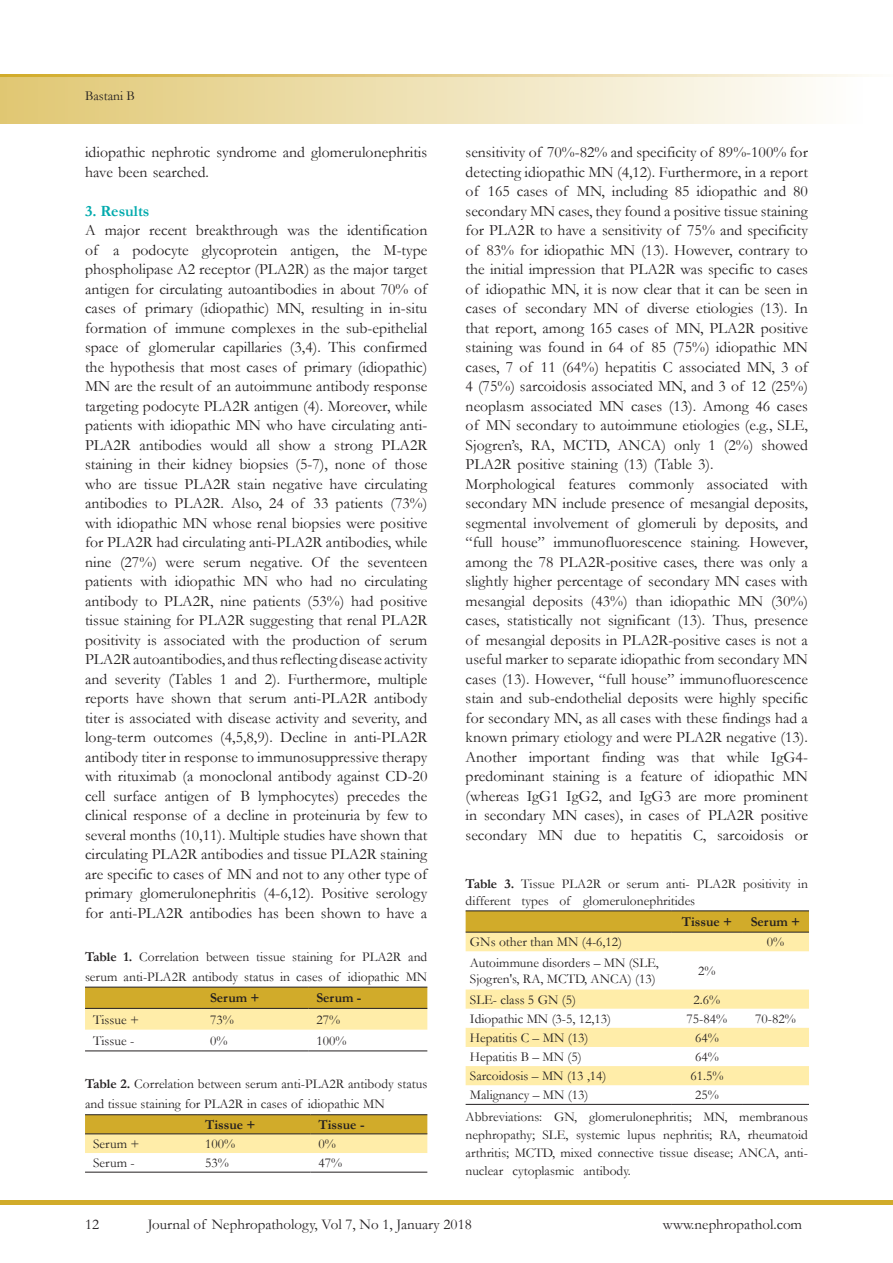
<style>
.page{position:relative;width:893px;height:1263px;background:#fff}
.page>*{position:absolute;margin:0;border:0;box-sizing:border-box;transform-origin:0 0}
.t1{font:15.75px/19.5px "Garamond";color:#231f20;text-align:justify}
.t2{font:700 15.75px "Garamond";color:#00aaad}
.t3{font:15px "Garamond";color:#231f20}
.t4{font:13.5px/18px "Garamond";color:#231f20}
.t5{font:700 13.5px "Garamond";color:#231f20}
.s1{font-weight:700}
</style>
<div class="page">
<div style="left:0;top:77px;width:893px;height:46px;background:linear-gradient(to right,#e0c773,#fff)"></div>
<hr style="left:0;top:1200px;width:893px;height:4px;background:#d1ab2a">
<hr style="left:892px;top:77px;width:1px;height:46px;background:#d1ab2a">
<svg style="left:0;top:75px;width:862px;height:2px"></svg>
<svg style="left:85px;top:988px;width:342px;height:42px"></svg>
<hr style="left:85px;top:987px;width:117px;height:1px;background:#231f20">
<hr style="left:202px;top:987px;width:106px;height:1px;background:#231f20">
<hr style="left:308px;top:987px;width:119px;height:1px;background:#231f20">
<hr style="left:85px;top:1008px;width:117px;height:1px;background:#231f20">
<hr style="left:202px;top:1008px;width:106px;height:1px;background:#231f20">
<hr style="left:308px;top:1008px;width:119px;height:1px;background:#231f20">
<hr style="left:85px;top:1050px;width:117px;height:1px;background:#231f20">
<hr style="left:202px;top:1050px;width:106px;height:1px;background:#231f20">
<hr style="left:308px;top:1050px;width:119px;height:1px;background:#231f20">
<svg style="left:85px;top:1115px;width:342px;height:38px"></svg>
<hr style="left:85px;top:1114px;width:112px;height:1px;background:#231f20">
<hr style="left:197px;top:1114px;width:113px;height:1px;background:#231f20">
<hr style="left:310px;top:1114px;width:117px;height:1px;background:#231f20">
<hr style="left:85px;top:1133px;width:112px;height:1px;background:#231f20">
<hr style="left:197px;top:1133px;width:113px;height:1px;background:#231f20">
<hr style="left:310px;top:1133px;width:117px;height:1px;background:#231f20">
<hr style="left:85px;top:1172px;width:112px;height:1px;background:#231f20">
<hr style="left:197px;top:1172px;width:113px;height:1px;background:#231f20">
<hr style="left:310px;top:1172px;width:117px;height:1px;background:#231f20">
<svg style="left:466px;top:911px;width:343px;height:21px"></svg>
<svg style="left:466px;top:933px;width:343px;height:152px"></svg>
<hr style="left:466px;top:910px;width:206px;height:1px;background:#231f20">
<hr style="left:672px;top:910px;width:70px;height:1px;background:#231f20">
<hr style="left:742px;top:910px;width:67px;height:1px;background:#231f20">
<hr style="left:466px;top:932px;width:206px;height:1px;background:#231f20">
<hr style="left:672px;top:932px;width:70px;height:1px;background:#231f20">
<hr style="left:742px;top:932px;width:67px;height:1px;background:#231f20">
<hr style="left:466px;top:1104px;width:206px;height:1px;background:#231f20">
<hr style="left:672px;top:1104px;width:70px;height:1px;background:#231f20">
<hr style="left:742px;top:1104px;width:67px;height:1px;background:#231f20">
<p class="t4" style="left:85px;top:87px;width:51px">Bastani B</p>
<p class="t1" style="left:85px;top:142px;width:344px">idiopathic nephrotic syndrome and glomerulonephritis have been searched.</p>
<p class="t2" style="left:85px;top:200px;width:66px">3. Results</p>
<p class="t1" style="left:85px;top:220px;width:344px">A major recent breakthrough was the identification of a podocyte glycoprotein antigen, the M-type phospholipase A2 receptor (PLA2R) as the major target antigen for circulating autoantibodies in about 70% of cases of primary (idiopathic) MN, resulting in in-situ formation of immune complexes in the sub-epithelial space of glomerular capillaries (3,4). This confirmed the hypothesis that most cases of primary (idiopathic)<br>MN are the result of an autoimmune antibody response targeting podocyte PLA2R antigen (4). Moreover, while patients with idiopathic MN who have circulating anti-PLA2R antibodies would all show a strong PLA2R staining in their kidney biopsies (5-7), none of those who are tissue PLA2R stain negative have circulating antibodies to PLA2R. Also, 24 of 33 patients (73%) with idiopathic MN whose renal biopsies were positive for PLA2R had circulating anti-PLA2R antibodies, while nine (27%) were serum negative. Of the seventeen patients with idiopathic MN who had no circulating antibody to PLA2R, nine patients (53%) had positive tissue staining for PLA2R suggesting that renal PLA2R positivity is associated with the production of serum PLA2R autoantibodies, and thus reflecting disease activity and severity (Tables 1 and 2). Furthermore, multiple reports have shown that serum anti-PLA2R antibody titer is associated with disease activity and severity, and long-term outcomes (4,5,8,9). Decline in anti-PLA2R antibody titer in response to immunosuppressive therapy with rituximab (a monoclonal antibody against CD-20 cell surface antigen of B lymphocytes) precedes the clinical response of a decline in proteinuria by few to several months (10,11). Multiple studies have shown that circulating PLA2R antibodies and tissue PLA2R staining are specific to cases of MN and not to any other type of primary glomerulonephritis (4-6,12). Positive serology for anti-PLA2R antibodies has been shown to have a</p>
<p class="t4" style="left:85px;top:946px;width:344px;line-height:20.2px"><span class="s1">Table 1.</span> Correlation between tissue staining for PLA2R and serum anti-PLA2R antibody status in cases of idiopathic MN</p>
<p class="t5" style="left:210px;top:989px;width:51px">Serum +</p>
<p class="t5" style="left:316px;top:989px;width:47px">Serum -</p>
<p class="t4" style="left:93px;top:1010px;width:47px">Tissue +</p>
<p class="t4" style="left:210px;top:1010px;width:25px">73%</p>
<p class="t4" style="left:316px;top:1010px;width:25px">27%</p>
<p class="t4" style="left:93px;top:1031px;width:43px">Tissue -</p>
<p class="t4" style="left:210px;top:1031px;width:19px">0%</p>
<p class="t4" style="left:316px;top:1031px;width:32px">100%</p>
<p class="t4" style="left:85px;top:1073px;width:344px;line-height:20.2px"><span class="s1">Table 2.</span> Correlation between serum anti-PLA2R antibody status and tissue staining for PLA2R in cases of idiopathic MN</p>
<p class="t5" style="left:205px;top:1115px;width:52px">Tissue +</p>
<p class="t5" style="left:318px;top:1115px;width:47px">Tissue -</p>
<p class="t4" style="left:93px;top:1134px;width:48px">Serum +</p>
<p class="t4" style="left:205px;top:1134px;width:32px">100%</p>
<p class="t4" style="left:318px;top:1134px;width:19px">0%</p>
<p class="t4" style="left:93px;top:1153px;width:43px">Serum -</p>
<p class="t4" style="left:205px;top:1153px;width:25px">53%</p>
<p class="t4" style="left:318px;top:1153px;width:25px">47%</p>
<p class="t1" style="left:466px;top:142px;width:344px">sensitivity of 70%-82% and specificity of 89%-100% for detecting idiopathic MN (4,12). Furthermore, in a report of 165 cases of MN, including 85 idiopathic and 80 secondary MN cases, they found a positive tissue staining for PLA2R to have a sensitivity of 75% and specificity of 83% for idiopathic MN (13). However, contrary to the initial impression that PLA2R was specific to cases of idiopathic MN, it is now clear that it can be seen in cases of secondary MN of diverse etiologies (13). In that report, among 165 cases of MN, PLA2R positive staining was found in 64 of 85 (75%) idiopathic MN cases, 7 of 11 (64%) hepatitis C associated MN, 3 of 4 (75%) sarcoidosis associated MN, and 3 of 12 (25%) neoplasm associated MN cases (13). Among 46 cases of MN secondary to autoimmune etiologies (e.g., SLE, Sjogren’s, RA, MCTD, ANCA) only 1 (2%) showed PLA2R positive staining (13) (Table 3).</p>
<p class="t1" style="left:466px;top:473px;width:344px">Morphological features commonly associated with secondary MN include presence of mesangial deposits, segmental involvement of glomeruli by deposits, and “full house” immunofluorescence staining. However, among the 78 PLA2R-positive cases, there was only a slightly higher percentage of secondary MN cases with mesangial deposits (43%) than idiopathic MN (30%) cases, statistically not significant (13). Thus, presence of mesangial deposits in PLA2R-positive cases is not a useful marker to separate idiopathic from secondary MN cases (13). However, “full house” immunofluorescence stain and sub-endothelial deposits were highly specific for secondary MN, as all cases with these findings had a known primary etiology and were PLA2R negative (13).</p>
<p class="t1" style="left:466px;top:746px;width:344px">Another important finding was that while IgG4- predominant staining is a feature of idiopathic MN (whereas IgG1 IgG2, and IgG3 are more prominent in secondary MN cases), in cases of PLA2R positive secondary MN due to hepatitis C, sarcoidosis or</p>
<p class="t4" style="left:466px;top:875px;width:344px;line-height:16.5px"><span class="s1">Table 3.</span> Tissue PLA2R or serum anti- PLA2R positivity in different types of glomerulonephritides</p>
<p class="t5" style="left:682px;top:912px;width:52px">Tissue +</p>
<p class="t5" style="left:751px;top:912px;width:51px">Serum +</p>
<p class="t4" style="left:470px;top:933px;width:154px">GNs other than MN (4-6,12)</p>
<p class="t4" style="left:767px;top:933px;width:19px">0%</p>
<p class="t4" style="left:470px;top:954px;width:190px;line-height:16.5px">Autoimmune disorders – MN (SLE,<br>Sjogren's, RA, MCTD, ANCA) (13)</p>
<p class="t4" style="left:698px;top:961px;width:19px">2%</p>
<p class="t4" style="left:470px;top:990px;width:108px">SLE- class 5 GN (5)</p>
<p class="t4" style="left:694px;top:990px;width:28px">2.6%</p>
<p class="t4" style="left:470px;top:1009px;width:143px">Idiopathic MN (3-5, 12,13)</p>
<p class="t4" style="left:687px;top:1009px;width:42px">75-84%</p>
<p class="t4" style="left:755px;top:1009px;width:42px">70-82%</p>
<p class="t4" style="left:470px;top:1028px;width:120px">Hepatitis C – MN (13)</p>
<p class="t4" style="left:695px;top:1028px;width:25px">64%</p>
<p class="t4" style="left:470px;top:1047px;width:113px">Hepatitis B – MN (5)</p>
<p class="t4" style="left:695px;top:1047px;width:25px">64%</p>
<p class="t4" style="left:470px;top:1066px;width:138px">Sarcoidosis – MN (13 ,14)</p>
<p class="t4" style="left:690px;top:1066px;width:35px">61.5%</p>
<p class="t4" style="left:470px;top:1085px;width:120px">Malignancy – MN (13)</p>
<p class="t4" style="left:695px;top:1085px;width:25px">25%</p>
<p class="t4" style="left:466px;top:1107px;width:344px;text-align:justify">Abbreviations: GN, glomerulonephritis; MN, membranous nephropathy; SLE, systemic lupus nephritis; RA, rheumatoid arthritis; MCTD, mixed connective tissue disease; ANCA, anti&shy;nuclear cytoplasmic antibody.</p>
<p class="t3" style="left:85px;top:1214px;width:16px">12</p>
<p class="t3" style="left:148px;top:1214px;width:325px">Journal of Nephropathology, Vol 7, No 1, January 2018</p>
<p class="t3" style="left:663px;top:1214px;width:141px">www.nephropathol.com</p>
</div>
